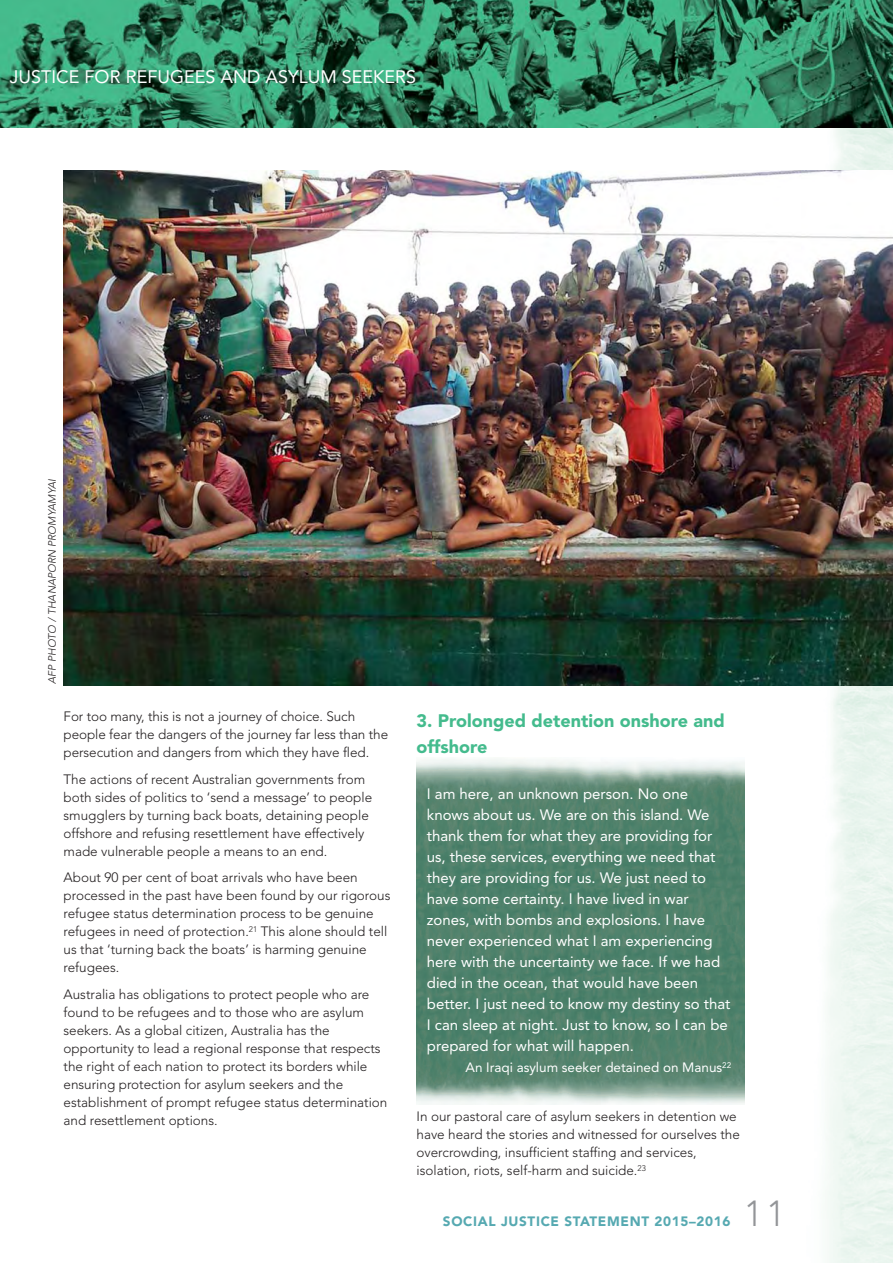
<style>
.page{position:relative;width:893px;height:1263px;background:#fff}
.page>*{position:absolute;margin:0;border:0;box-sizing:border-box;transform-origin:0 0}
.t1{font:300 36px "Avenir";color:#939598}
.t2{font:900 18px/25.5px "Avenir";color:#44bb8d}
.t3{font:18px "Avenir";color:#fff}
.t4{font:15px/21px "Avenir";color:#fff}
.t5{font:300 13.5px/18px "Avenir";color:#231f20}
.t6{font:13.5px "Avenir";color:#fff}
.t7{font:900 13.5px "Avenir";letter-spacing:.05em;color:#56a9b1}
.t8{font:300 10.5px "Avenir";color:#231f20}
</style>
<div class="page">
<img style="left:0;top:0;width:892px;height:128px">
<img style="left:64px;top:170px;width:828px;height:516px">
<img style="left:416px;top:759px;width:328px;height:167px">
<img style="left:416px;top:926px;width:328px;height:179px">
<h2 class="t3" style="left:10px;top:70px;width:408px">JUSTICE FOR REFUGEES AND ASYLUM SEEKERS</h2>
<p class="t8" style="left:48px;top:684px;width:208px;rotate:-90deg">AFP PHOTO / THANAPORN PROMYAMYAI</p>
<p class="t5" style="left:64px;top:709px;width:326px">For too many, this is not a journey of choice. Such people fear the dangers of the journey far less than the persecution and dangers from which they have fled.</p>
<p class="t5" style="left:64px;top:771px;width:310px">The actions of recent Australian governments from both sides of politics to ‘send a message’ to people smugglers by turning back boats, detaining people offshore and refusing resettlement have effectively made vulnerable people a means to an end.</p>
<p class="t5" style="left:64px;top:870px;width:328px">About 90 per cent of boat arrivals who have been processed in the past have been found by our rigorous refugee status determination process to be genuine refugees in need of protection.<sup>21</sup> This alone should tell us that ‘turning back the boats’ is harming genuine refugees.</p>
<p class="t5" style="left:64px;top:986px;width:325px">Australia has obligations to protect people who are found to be refugees and to those who are asylum seekers. As a global citizen, Australia has the opportunity to lead a regional response that respects the right of each nation to protect its borders while ensuring protection for asylum seekers and the establishment of prompt refugee status determination and resettlement options.</p>
<h2 class="t2" style="left:416px;top:710px;width:310px">3. Prolonged detention onshore and offshore</h2>
<p class="t4" style="left:427px;top:785px;width:305px">I am here, an unknown person. No one knows about us. We are on this island. We thank them for what they are providing for us, these services, everything we need that they are providing for us. We just need to have some certainty. I have lived in war zones, with bombs and explosions. I have never experienced what I am experiencing here with the uncertainty we face. If we had died in the ocean, that would have been better. I just need to know my destiny so that I can sleep at night. Just to know, so I can be prepared for what will happen.</p>
<p class="t6" style="left:465px;top:1062px;width:267px">An Iraqi asylum seeker detained on Manus<sup>22</sup></p>
<p class="t5" style="left:416px;top:1108px;width:325px">In our pastoral care of asylum seekers in detention we have heard the stories and witnessed for ourselves the overcrowding, insufficient staffing and services, isolation, riots, self-harm and suicide.<sup>23</sup></p>
<p class="t7" style="left:443px;top:1216px;width:289px">SOCIAL JUSTICE STATEMENT 2015–2016</p>
<h1 class="t1" style="left:744px;top:1199px;width:43px">11</h1>
</div>
